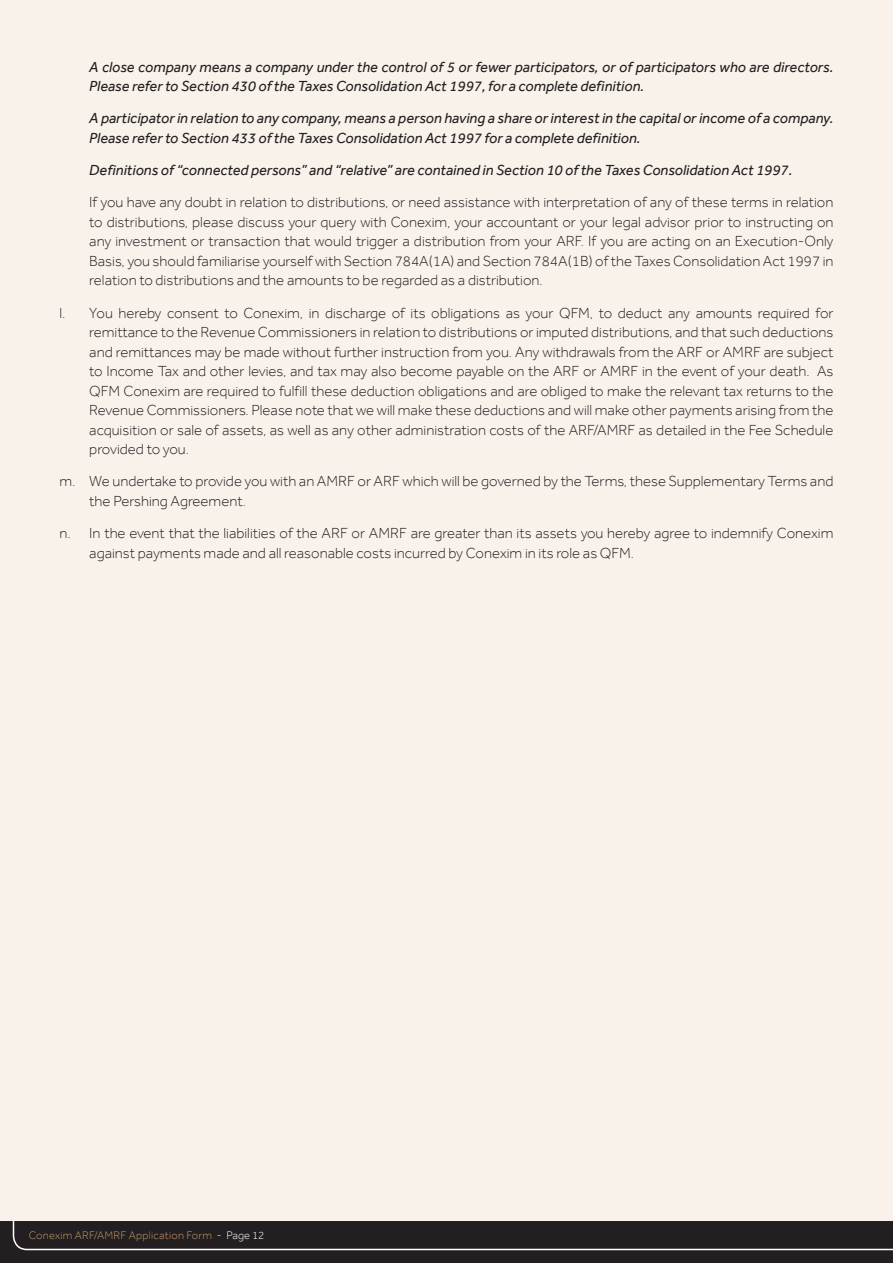
<style>
.page{position:relative;width:893px;height:1263px;background:#fff}
.page>*{position:absolute;margin:0;border:0;box-sizing:border-box;transform-origin:0 0}
.t1{font:300 15px/19.5px "Effra";color:#231f20;text-align:justify}
.t2{font:italic 15px/19.5px "Effra";color:#231f20}
.t3{font:300 11.25px "Effra";letter-spacing:.02em;color:#c39a6b}
.s1{color:#fff}
</style>
<div class="page">
<div style="left:0;top:1220px;width:893px;height:43px;background:#231f20"></div>
<svg style="left:13px;top:1220px;width:880px;height:30px"></svg>
<div style="left:0;top:0;width:893px;height:1220px;background:#f8f2eb"></div>
<p class="t2" style="left:89px;top:57px;width:746px">A close company means a company under the control of 5 or fewer participators, or of participators who are directors.<br>Please refer to Section 430 of the Taxes Consolidation Act 1997, for a complete definition.</p>
<p class="t2" style="left:89px;top:108px;width:746px">A participator in relation to any company, means a person having a share or interest in the capital or income of a company.<br>Please refer to Section 433 of the Taxes Consolidation Act 1997 for a complete definition.</p>
<p class="t2" style="left:89px;top:160px;width:705px">Definitions of “connected persons” and “relative” are contained in Section 10 of the Taxes Consolidation Act 1997.</p>
<p class="t1" style="left:89px;top:192px;width:746px">If you have any doubt in relation to distributions, or need assistance with interpretation of any of these terms in relation to distributions, please discuss your query with Conexim, your accountant or your legal advisor prior to instructing on any investment or transaction that would trigger a distribution from your ARF. If you are acting on an Execution-Only Basis, you should familiarise yourself with Section 784A(1A) and Section 784A(1B) of the Taxes Consolidation Act 1997 in relation to distributions and the amounts to be regarded as a distribution.</p>
<p class="t1" style="left:89px;top:303px;width:746px;text-indent:-30px">l. You hereby consent to Conexim, in discharge of its obligations as your QFM, to deduct any amounts required for remittance to the Revenue Commissioners in relation to distributions or imputed distributions, and that such deductions and remittances may be made without further instruction from you. Any withdrawals from the ARF or AMRF are subject to Income Tax and other levies, and tax may also become payable on the ARF or AMRF in the event of your death. As QFM Conexim are required to fulfill these deduction obligations and are obliged to make the relevant tax returns to the Revenue Commissioners. Please note that we will make these deductions and will make other payments arising from the acquisition or sale of assets, as well as any other administration costs of the ARF/AMRF as detailed in the Fee Schedule provided to you.</p>
<p class="t1" style="left:89px;top:471px;width:746px;text-indent:-30px">m. We undertake to provide you with an AMRF or ARF which will be governed by the Terms, these Supplementary Terms and the Pershing Agreement.</p>
<p class="t1" style="left:89px;top:523px;width:746px;text-indent:-30px">n. In the event that the liabilities of the ARF or AMRF are greater than its assets you hereby agree to indemnify Conexim against payments made and all reasonable costs incurred by Conexim in its role as QFM.</p>
<p class="t3" style="left:29px;top:1229px;width:237px">Conexim ARF/AMRF Application Form <span class="s1">- Page 12</span></p>
</div>
